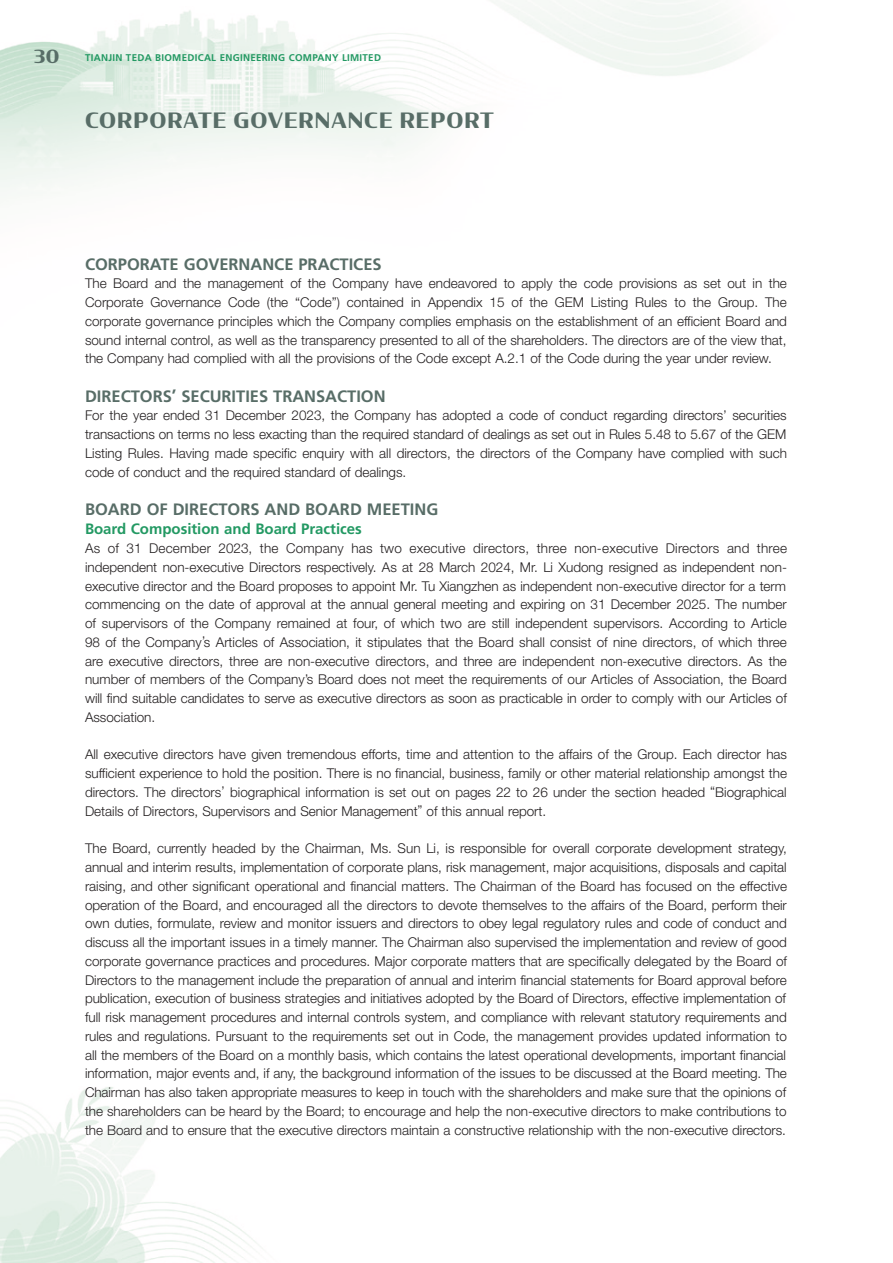
<style>
.page{position:relative;width:893px;height:1263px;background:#fff}
.page>*{position:absolute;margin:0;border:0;box-sizing:border-box;transform-origin:0 0}
.t1{font:700 21px "Condor";letter-spacing:.045em;color:#586d67}
.t2{font:700 18px "Condor";color:#586d67}
.Heading_1{font:700 16.5px "Frutiger LT Std";color:#586d67}
.Heading_2{font:700 15px "Frutiger LT Std";color:#239963}
.Body_Text{font:300 13.5px/18.8px "Helvetica Neue LT Std";color:#231f20;text-align:justify}
.t3{font:700 9.75px "Frutiger LT Std";letter-spacing:.03em;color:#239963}
</style>
<div class="page">
<img style="left:0;top:0;width:749px;height:1263px">
<h2 class="t2" style="left:34px;top:45px;width:27px">30</h2>
<p class="t3" style="left:85px;top:51px;width:297px">TIANJIN TEDA BIOMEDICAL ENGINEERING COMPANY LIMITED</p>
<h1 class="t1" style="left:85px;top:106px;width:410px">CORPORATE GOVERNANCE REPORT</h1>
<p class="Heading_1" style="left:85px;top:254px;width:298px">CORPORATE GOVERNANCE PRACTICES</p>
<p class="Body_Text" style="left:85px;top:274px;width:703px">The Board and the management of the Company have endeavored to apply the code provisions as set out in the Corporate Governance Code (the “Code”) contained in Appendix 15 of the GEM Listing Rules to the Group. The corporate governance principles which the Company complies emphasis on the establishment of an efficient Board and sound internal control, as well as the transparency presented to all of the shareholders. The directors are of the view that, the Company had complied with all the provisions of the Code except A.2.1 of the Code during the year under review.</p>
<p class="Heading_1" style="left:85px;top:386px;width:302px">DIRECTORS’ SECURITIES TRANSACTION</p>
<p class="Body_Text" style="left:85px;top:406px;width:703px">For the year ended 31 December 2023, the Company has adopted a code of conduct regarding directors’ securities transactions on terms no less exacting than the required standard of dealings as set out in Rules 5.48 to 5.67 of the GEM Listing Rules. Having made specific enquiry with all directors, the directors of the Company have complied with such code of conduct and the required standard of dealings.</p>
<p class="Heading_1" style="left:85px;top:499px;width:355px">BOARD OF DIRECTORS AND BOARD MEETING</p>
<p class="Heading_2" style="left:85px;top:520px;width:278px">Board Composition and Board Practices</p>
<p class="Body_Text" style="left:85px;top:539px;width:703px">As of 31 December 2023, the Company has two executive directors, three non-executive Directors and three independent non-executive Directors respectively. As at 28 March 2024, Mr. Li Xudong resigned as independent non&shy;executive director and the Board proposes to appoint Mr. Tu Xiangzhen as independent non-executive director for a term</p>
<p class="Body_Text" style="left:85px;top:595px;width:703px">commencing on the date of approval at the annual general meeting and expiring on 31 December 2025. The number of supervisors of the Company remained at four, of which two are still independent supervisors. According to Article 98 of the Company’s Articles of Association, it stipulates that the Board shall consist of nine directors, of which three are executive directors, three are non-executive directors, and three are independent non-executive directors. As the number of members of the Company’s Board does not meet the requirements of our Articles of Association, the Board will find suitable candidates to serve as executive directors as soon as practicable in order to comply with our Articles of Association.</p>
<p class="Body_Text" style="left:85px;top:745px;width:703px">All executive directors have given tremendous efforts, time and attention to the affairs of the Group. Each director has sufficient experience to hold the position. There is no financial, business, family or other material relationship amongst the directors. The directors’ biographical information is set out on pages 22 to 26 under the section headed “Biographical Details of Directors, Supervisors and Senior Management” of this annual report.</p>
<p class="Body_Text" style="left:85px;top:839px;width:703px">The Board, currently headed by the Chairman, Ms. Sun Li, is responsible for overall corporate development strategy, annual and interim results, implementation of corporate plans, risk management, major acquisitions, disposals and capital raising, and other significant operational and financial matters. The Chairman of the Board has focused on the effective operation of the Board, and encouraged all the directors to devote themselves to the affairs of the Board, perform their own duties, formulate, review and monitor issuers and directors to obey legal regulatory rules and code of conduct and discuss all the important issues in a timely manner. The Chairman also supervised the implementation and review of good corporate governance practices and procedures. Major corporate matters that are specifically delegated by the Board of Directors to the management include the preparation of annual and interim financial statements for Board approval before publication, execution of business strategies and initiatives adopted by the Board of Directors, effective implementation of full risk management procedures and internal controls system, and compliance with relevant statutory requirements and rules and regulations. Pursuant to the requirements set out in Code, the management provides updated information to all the members of the Board on a monthly basis, which contains the latest operational developments, important financial information, major events and, if any, the background information of the issues to be discussed at the Board meeting. The Chairman has also taken appropriate measures to keep in touch with the shareholders and make sure that the opinions of the shareholders can be heard by the Board; to encourage and help the non-executive directors to make contributions to the Board and to ensure that the executive directors maintain a constructive relationship with the non-executive directors.</p>
</div>
